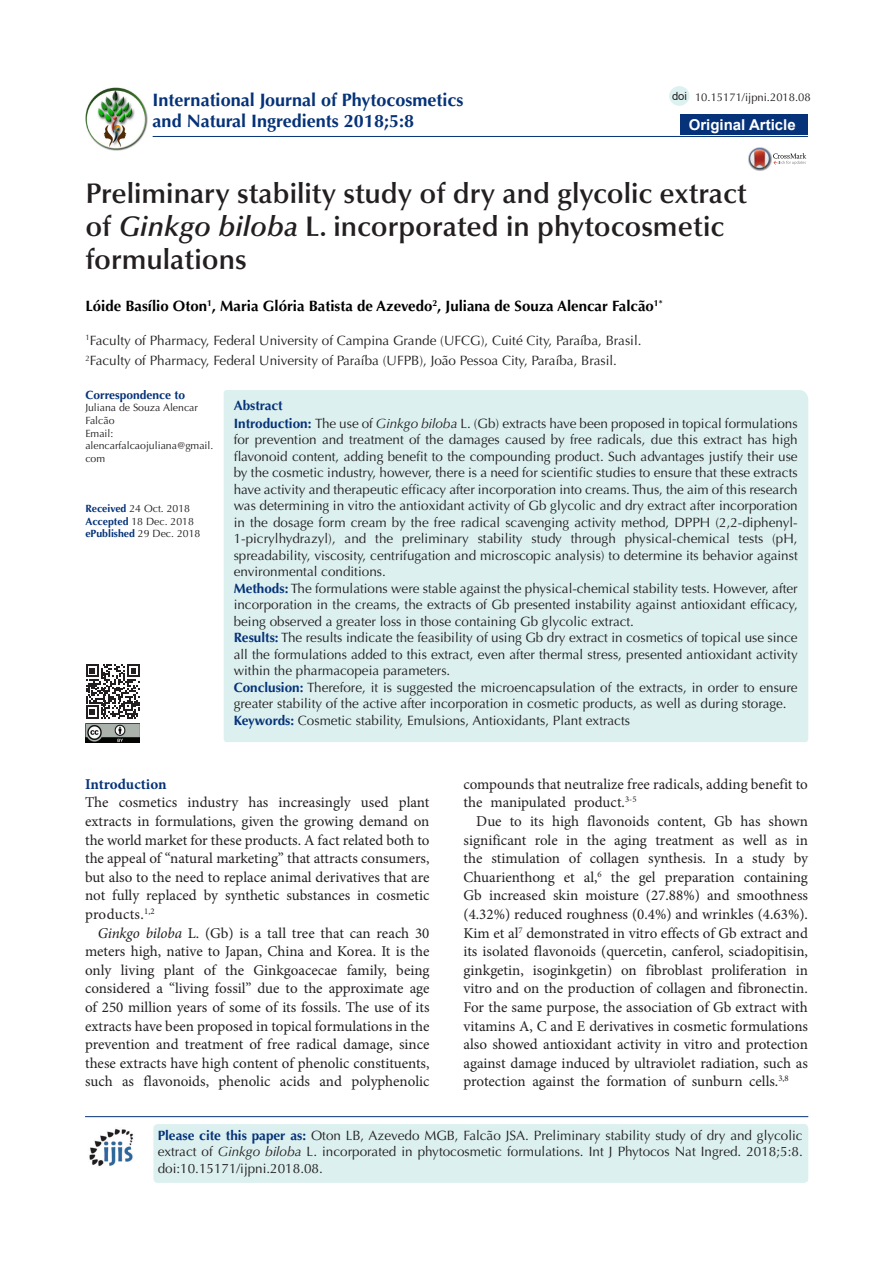
<style>
.page{position:relative;width:893px;height:1263px;background:#fff}
.page>*{position:absolute;margin:0;border:0;box-sizing:border-box;transform-origin:0 0}
.t1{font:600 28.5px/33px "Optima LT Std";color:#231f20}
.t2{font:700 18px/21px "Optima LT Std";color:#053278}
.t3{font:15px/18.6px "Minion Pro";color:#231f20;text-align:justify}
.t4{font:700 15px "Optima LT Std";color:#000}
.t5{font:700 15px "Arial";color:#fff}
.t6{font:700 15px "Minion Pro";letter-spacing:-.005em;color:#053278}
.Default{font:13.5px/16.5px "Optima LT Std";color:#231f20;text-align:justify}
.Default-2{font:700 13.5px "Optima LT Std";color:#053278}
.t7{font:700 12px "Optima LT Std";color:#053278}
.t8{font:11.25px "Optima LT Std";color:#231f20}
.t9{font:11.25px "Arial";color:#231f20}
.t10{font:10.5px/12.6px "Optima LT Std";color:#231f20}
.t11{font:700 10.5px "Optima LT Std";color:#053278}
.s1{font-style:italic}
.s2{font-weight:700;color:#053278}
.s3{font-weight:400;color:#231f20}
</style>
<div class="page">
<hr style="left:153px;top:136px;width:655px;height:1px;background:#053278">
<div style="left:680px;top:115px;width:128px;height:20px;background:#053278"></div>
<div style="left:669px;top:86px;width:21px;height:20px;background:#ddf1f1;border-radius:50%"></div>
<img style="left:85px;top:87px;width:62px;height:63px">
<img style="left:748px;top:147px;width:19px;height:24px">
<svg style="left:749px;top:148px;width:57px;height:21px"></svg>
<hr style="left:85px;top:1116px;width:723px;height:1px;background:#053278">
<div style="left:153px;top:1124px;width:655px;height:59px;background:#dcf0f0;border-radius:4px"></div>
<img style="left:89px;top:1128px;width:45px;height:39px">
<div style="left:223px;top:390px;width:586px;height:352px;background:#dcf0f0"></div>
<svg style="left:86px;top:664px;width:54px;height:54px"></svg>
<img style="left:85px;top:723px;width:55px;height:19px">
<p class="t2" style="left:153px;top:89px;width:312px">International Journal of Phytocosmetics and Natural Ingredients 2018;5:8</p>
<p class="t9" style="left:672px;top:88px;width:17px">doi</p>
<p class="t8" style="left:695px;top:91px;width:117px">10.15171/ijpni.2018.08</p>
<p class="t5" style="left:689px;top:114px;width:108px">Original Article</p>
<p class="t1" style="left:85px;top:177px;width:663px">Preliminary stability study of dry and glycolic extract of <span class="s1">Ginkgo biloba</span> L. incorporated in phytocosmetic formulations</p>
<p class="t4" style="left:85px;top:297px;width:579px">Lóide Basílio Oton<sup>1</sup>, Maria Glória Batista de Azevedo<sup>2</sup>, Juliana de Souza Alencar Falcão<sup>1*</sup></p>
<p class="Default" style="left:85px;top:332px;width:558px"><sup>1</sup>Faculty of Pharmacy, Federal University of Campina Grande (UFCG), Cuité City, Paraíba, Brasil.</p>
<p class="Default" style="left:85px;top:353px;width:533px"><sup>2</sup>Faculty of Pharmacy, Federal University of Paraíba (UFPB), João Pessoa City, Paraíba, Brasil.</p>
<p class="t7" style="left:85px;top:388px;width:101px">Correspondence to</p>
<p class="t10" style="left:85px;top:402px;width:114px">Juliana de Souza Alencar<br>Falcão</p>
<p class="t10" style="left:85px;top:427px;width:30px">Email:</p>
<p class="t10" style="left:85px;top:439px;width:130px">alencarfalcaojuliana@gmail. com</p>
<p class="t10" style="left:85px;top:502px;width:106px"><span class="s2">Received</span> 24 Oct. 2018</p>
<p class="t10" style="left:85px;top:515px;width:110px"><span class="s2">Accepted</span> 18 Dec. 2018</p>
<p class="t11" style="left:85px;top:528px;width:116px">ePublished <span class="s3">29 Dec. 2018</span></p>
<p class="Default-2" style="left:234px;top:397px;width:51px">Abstract</p>
<p class="Default" style="left:234px;top:415px;width:566px"><span class="s2">Introduction:</span> The use of <span class="s1">Ginkgo biloba</span> L. (Gb) extracts have been proposed in topical formulations for prevention and treatment of the damages caused by free radicals, due this extract has high flavonoid content, adding benefit to the compounding product. Such advantages justify their use by the cosmetic industry, however, there is a need for scientific studies to ensure that these extracts have activity and therapeutic efficacy after incorporation into creams. Thus, the aim of this research was determining in vitro the antioxidant activity of Gb glycolic and dry extract after incorporation in the dosage form cream by the free radical scavenging activity method, DPPH (2,2-diphenyl-1-picrylhydrazyl), and the preliminary stability study through physical-chemical tests (pH, spreadability, viscosity, centrifugation and microscopic analysis) to determine its behavior against environmental conditions.</p>
<p class="Default" style="left:234px;top:580px;width:566px"><span class="s2">Methods:</span> The formulations were stable against the physical-chemical stability tests. However, after incorporation in the creams, the extracts of Gb presented instability against antioxidant efficacy, being observed a greater loss in those containing Gb glycolic extract.</p>
<p class="Default" style="left:234px;top:630px;width:566px"><span class="s2">Results:</span> The results indicate the feasibility of using Gb dry extract in cosmetics of topical use since all the formulations added to this extract, even after thermal stress, presented antioxidant activity within the pharmacopeia parameters.</p>
<p class="Default" style="left:234px;top:679px;width:565px"><span class="s2">Conclusion:</span> Therefore, it is suggested the microencapsulation of the extracts, in order to ensure greater stability of the active after incorporation in cosmetic products, as well as during storage.</p>
<p class="Default" style="left:234px;top:712px;width:398px"><span class="s2">Keywords:</span> Cosmetic stability, Emulsions, Antioxidants, Plant extracts</p>
<p class="t6" style="left:85px;top:773px;width:83px">Introduction</p>
<p class="t3" style="left:85px;top:793px;width:346px">The cosmetics industry has increasingly used plant extracts in formulations, given the growing demand on the world market for these products. A fact related both to the appeal of “natural marketing” that attracts consumers, but also to the need to replace animal derivatives that are not fully replaced by synthetic substances in cosmetic products.<sup>1,2</sup></p>
<p class="t3" style="left:85px;top:923px;width:346px;text-indent:13px"><span class="s1">Ginkgo biloba</span> L. (Gb) is a tall tree that can reach 30 meters high, native to Japan, China and Korea. It is the only living plant of the Ginkgoacecae family, being considered a “living fossil” due to the approximate age of 250 million years of some of its fossils. The use of its extracts have been proposed in topical formulations in the prevention and treatment of free radical damage, since these extracts have high content of phenolic constituents, such as flavonoids, phenolic acids and polyphenolic</p>
<p class="t3" style="left:463px;top:775px;width:346px">compounds that neutralize free radicals, adding benefit to the manipulated product.<sup>3-5</sup></p>
<p class="t3" style="left:463px;top:812px;width:346px;text-indent:13px">Due to its high flavonoids content, Gb has shown significant role in the aging treatment as well as in the stimulation of collagen synthesis. In a study by Chuarienthong et al,<sup>6</sup> the gel preparation containing Gb increased skin moisture (27.88%) and smoothness (4.32%) reduced roughness (0.4%) and wrinkles (4.63%).<br>Kim et al<sup>7</sup> demonstrated in vitro effects of Gb extract and its isolated flavonoids (quercetin, canferol, sciadopitisin, ginkgetin, isoginkgetin) on fibroblast proliferation in vitro and on the production of collagen and fibronectin.<br>For the same purpose, the association of Gb extract with vitamins A, C and E derivatives in cosmetic formulations also showed antioxidant activity in vitro and protection against damage induced by ultraviolet radiation, such as protection against the formation of sunburn cells.<sup>3,8</sup></p>
<p class="Default" style="left:158px;top:1127px;width:646px"><span class="s2">Please cite this paper as:</span> Oton LB, Azevedo MGB, Falcão JSA. Preliminary stability study of dry and glycolic extract of <span class="s1">Ginkgo biloba</span> L. incorporated in phytocosmetic formulations. Int J Phytocos Nat Ingred. 2018;5:8. doi:10.15171/ijpni.2018.08.</p>
</div>
